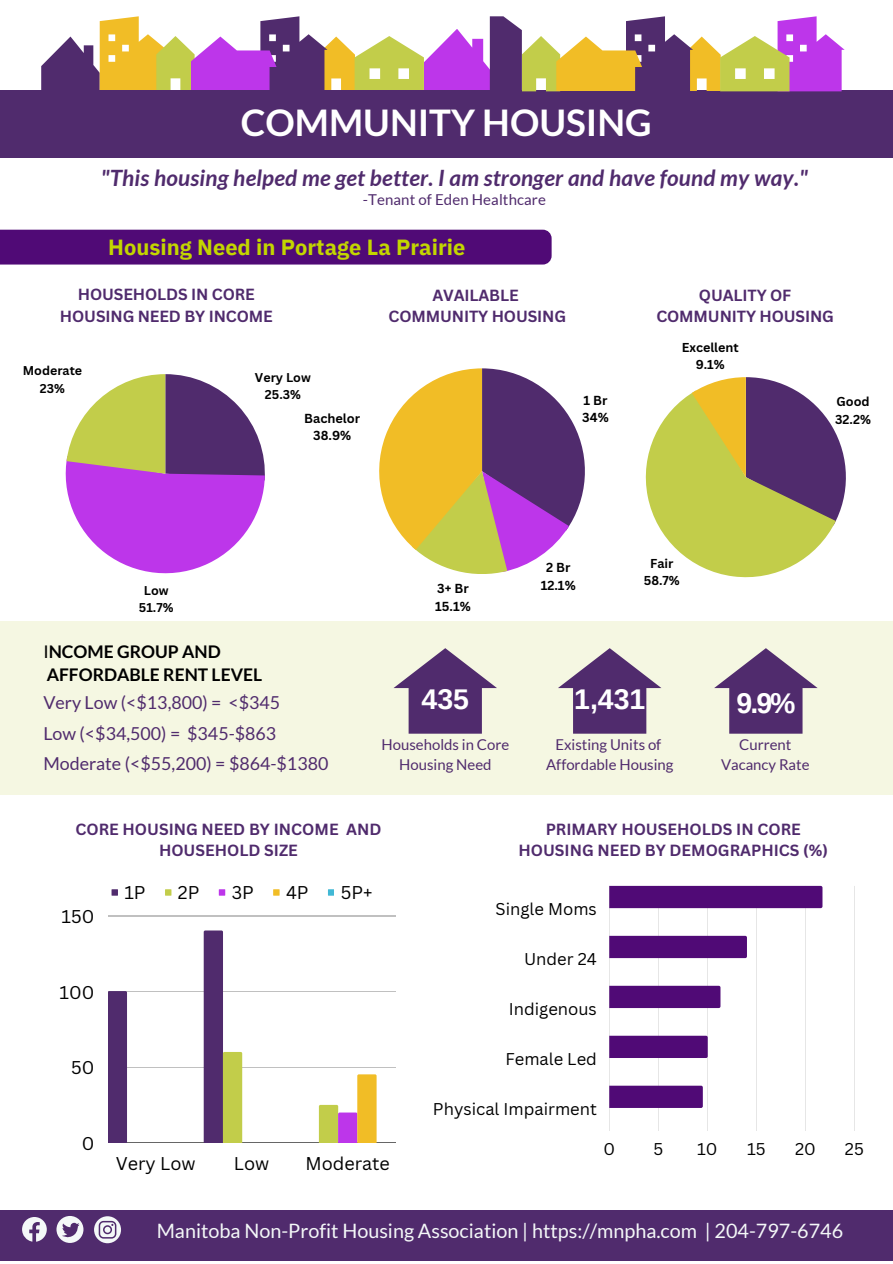
<style>
.page{position:relative;width:893px;height:1264px;background:#fff}
.page>*{position:absolute;margin:0;border:0;box-sizing:border-box;transform-origin:0 0}
.t1{font:700 36.75px "Lato";color:#fff}
.t2{font:700 28.5px "Arimo";color:#fff}
.t3{font:italic 700 22.5px "Lato";letter-spacing:.01em;color:#502b6d}
.t4{font:700 21.9px "IBM Plex Sans";color:#c3d600}
.t5{font:19.8px "Lato";color:#f4f8f8}
.t6{font:18px "Canva Sans";color:#000}
.t7{font:17.85px "Lato";color:#502b6d}
.t8{font:700 17.4px/23.5px "Lato";color:#000}
.t9{font:16.65px "Canva Sans";color:#000}
.t10{font:700 15.75px/21.3px "Canva Sans";letter-spacing:-.005em;color:#502b6d;text-align:center}
.t11{font:15px "Lato";letter-spacing:.01em;color:#502b6d}
.t12{font:14.85px/20.5px "Lato";color:#502b6d;text-align:center}
.t13{font:700 12.75px "Canva Sans";color:#000}
.t14{font:700 12.6px "Canva Sans";color:#000}
.t15{font:700 12.45px "Canva Sans";color:#000}
.s1{font-weight:400}
</style>
<div class="page">
<svg style="left:645px;top:377px;width:200px;height:200px"></svg>
<svg style="left:379px;top:368px;width:206px;height:206px"></svg>
<div style="left:0;top:91px;width:892px;height:67px;background:#502b6d"></div>
<svg style="left:41px;top:16px;width:803px;height:75px"></svg>
<div style="left:0;top:621px;width:892px;height:173px;background:#f5f7e2"></div>
<div style="left:111px;top:889px;width:7px;height:6px;background:#502b6d"></div>
<svg style="left:165px;top:889px;width:6px;height:6px"></svg>
<svg style="left:219px;top:889px;width:6px;height:6px"></svg>
<svg style="left:273px;top:889px;width:6px;height:6px"></svg>
<svg style="left:328px;top:889px;width:6px;height:6px"></svg>
<hr style="left:108px;top:915px;width:287px;height:1px;background:#000">
<hr style="left:108px;top:991px;width:287px;height:1px;background:#000">
<hr style="left:108px;top:1067px;width:287px;height:1px;background:#000">
<hr style="left:108px;top:1142px;width:287px;height:1px;background:#000">
<div style="left:108px;top:991px;width:19px;height:151px;background:#502b6d"></div>
<svg style="left:204px;top:930px;width:38px;height:212px"></svg>
<svg style="left:319px;top:1074px;width:57px;height:68px"></svg>
<svg style="left:393px;top:648px;width:104px;height:85px"></svg>
<svg style="left:609px;top:886px;width:214px;height:244px"></svg>
<div style="left:609px;top:885px;width:213px;height:23px;background:#500a76"></div>
<svg style="left:745px;top:935px;width:2px;height:23px"></svg>
<svg style="left:718px;top:985px;width:2px;height:23px"></svg>
<svg style="left:706px;top:1035px;width:1px;height:22px"></svg>
<div style="left:609px;top:1085px;width:93px;height:22px;background:#500a76"></div>
<div style="left:0;top:230px;width:551px;height:34px;background:#500a76"></div>
<svg style="left:558px;top:648px;width:103px;height:85px"></svg>
<svg style="left:714px;top:648px;width:103px;height:85px"></svg>
<div style="left:0;top:1210px;width:892px;height:51px;background:#502b6d"></div>
<svg style="left:22px;top:1217px;width:25px;height:24px"></svg>
<svg style="left:56px;top:1216px;width:27px;height:26px"></svg>
<svg style="left:94px;top:1216px;width:27px;height:27px"></svg>
<svg style="left:66px;top:374px;width:199px;height:199px"></svg>
<p class="t1" style="left:241px;top:100px;width:412px">COMMUNITY HOUSING</p>
<p class="t3" style="left:101px;top:163px;width:708px">"This housing helped me get better. I am stronger and have found my way."</p>
<p class="t11" style="left:363px;top:190px;width:185px">-Tenant of Eden Healthcare</p>
<p class="t4" style="left:108px;top:232px;width:359px">Housing Need in Portage La Prairie</p>
<p class="t10" style="left:60px;top:283px;width:214px">HOUSEHOLDS IN CORE<br>HOUSING NEED BY INCOME</p>
<p class="t15" style="left:23px;top:362px;width:61px">Moderate</p>
<p class="t15" style="left:40px;top:379px;width:27px">23%</p>
<p class="t15" style="left:255px;top:368px;width:57px">Very Low</p>
<p class="t15" style="left:265px;top:386px;width:37px">25.3%</p>
<p class="t13" style="left:304px;top:409px;width:57px">Bachelor</p>
<p class="t13" style="left:313px;top:426px;width:40px">38.9%</p>
<p class="t10" style="left:432px;top:284px;width:88px">AVAILABLE</p>
<p class="t10" style="left:388px;top:305px;width:179px">COMMUNITY HOUSING</p>
<p class="t13" style="left:583px;top:391px;width:25px">1 Br</p>
<p class="t13" style="left:582px;top:408px;width:28px">34%</p>
<p class="t10" style="left:699px;top:284px;width:94px">QUALITY OF</p>
<p class="t10" style="left:656px;top:305px;width:179px">COMMUNITY HOUSING</p>
<p class="t14" style="left:681px;top:338px;width:58px">Excellent</p>
<p class="t14" style="left:695px;top:356px;width:31px">9.1%</p>
<p class="t14" style="left:836px;top:392px;width:35px">Good</p>
<p class="t14" style="left:835px;top:410px;width:37px">32.2%</p>
<p class="t15" style="left:144px;top:581px;width:26px">Low</p>
<p class="t15" style="left:139px;top:599px;width:36px">51.7%</p>
<p class="t13" style="left:437px;top:579px;width:33px">3+ Br</p>
<p class="t13" style="left:435px;top:597px;width:37px">15.1%</p>
<p class="t13" style="left:546px;top:558px;width:26px">2 Br</p>
<p class="t13" style="left:540px;top:576px;width:37px">12.1%</p>
<p class="t14" style="left:650px;top:554px;width:25px">Fair</p>
<p class="t14" style="left:643px;top:571px;width:38px">58.7%</p>
<p class="t8" style="left:43px;top:639px;width:220px"><span class="s1">I</span>NCOME GROUP AND<br>AFFORDABLE RENT LEVEL</p>
<p class="t7" style="left:43px;top:691px;width:238px">Very Low (&lt;$13,800) = &lt;$345</p>
<p class="t7" style="left:43px;top:722px;width:234px">Low (&lt;$34,500) = $345-$863</p>
<p class="t7" style="left:43px;top:752px;width:286px">Moderate (&lt;$55,200) = $864-$1380</p>
<p class="t2" style="left:421px;top:683px;width:49px">435</p>
<p class="t12" style="left:381px;top:733px;width:129px">Households in Core<br>Housing Need</p>
<p class="t2" style="left:574px;top:683px;width:73px">1,431</p>
<p class="t12" style="left:555px;top:733px;width:107px">Existing Units of</p>
<p class="t12" style="left:546px;top:754px;width:129px">Affordable Housing</p>
<p class="t2" style="left:736px;top:687px;width:61px">9.9%</p>
<p class="t12" style="left:739px;top:733px;width:54px">Current</p>
<p class="t12" style="left:721px;top:754px;width:90px">Vacancy Rate</p>
<p class="t10" style="left:75px;top:817px;width:307px">CORE HOUSING NEED BY INCOME AND<br>HOUSEHOLD SIZE</p>
<p class="t6" style="left:124px;top:880px;width:23px">1P</p>
<p class="t6" style="left:178px;top:880px;width:23px">2P</p>
<p class="t6" style="left:232px;top:880px;width:24px">3P</p>
<p class="t6" style="left:286px;top:880px;width:24px">4P</p>
<p class="t6" style="left:341px;top:880px;width:33px">5P+</p>
<p class="t10" style="left:545px;top:817px;width:257px">PRIMARY HOUSEHOLDS IN CORE</p>
<p class="t10" style="left:518px;top:839px;width:311px">HOUSING NEED BY DEMOGRAPHICS (%)</p>
<p class="t6" style="left:61px;top:903px;width:34px">150</p>
<p class="t6" style="left:59px;top:979px;width:36px">100</p>
<p class="t6" style="left:71px;top:1055px;width:25px">50</p>
<p class="t6" style="left:82px;top:1130px;width:14px">0</p>
<p class="t6" style="left:116px;top:1150px;width:81px">Very Low</p>
<p class="t6" style="left:234px;top:1150px;width:37px">Low</p>
<p class="t6" style="left:305px;top:1150px;width:86px">Moderate</p>
<p class="t9" style="left:495px;top:897px;width:103px">Single Moms</p>
<p class="t9" style="left:524px;top:946px;width:74px">Under 24</p>
<p class="t9" style="left:509px;top:996px;width:89px">Indigenous</p>
<p class="t9" style="left:505px;top:1046px;width:93px">Female Led</p>
<p class="t9" style="left:433px;top:1096px;width:165px">Physical Impairment</p>
<p class="t9" style="left:603px;top:1137px;width:13px">0</p>
<p class="t9" style="left:653px;top:1137px;width:11px">5</p>
<p class="t9" style="left:697px;top:1137px;width:22px">10</p>
<p class="t9" style="left:747px;top:1137px;width:20px">15</p>
<p class="t9" style="left:795px;top:1137px;width:22px">20</p>
<p class="t9" style="left:844px;top:1137px;width:20px">25</p>
<p class="t5" style="left:157px;top:1218px;width:688px">Manitoba Non-Profit Housing Association | https://mnpha.com | 204-797-6746</p>
</div>
